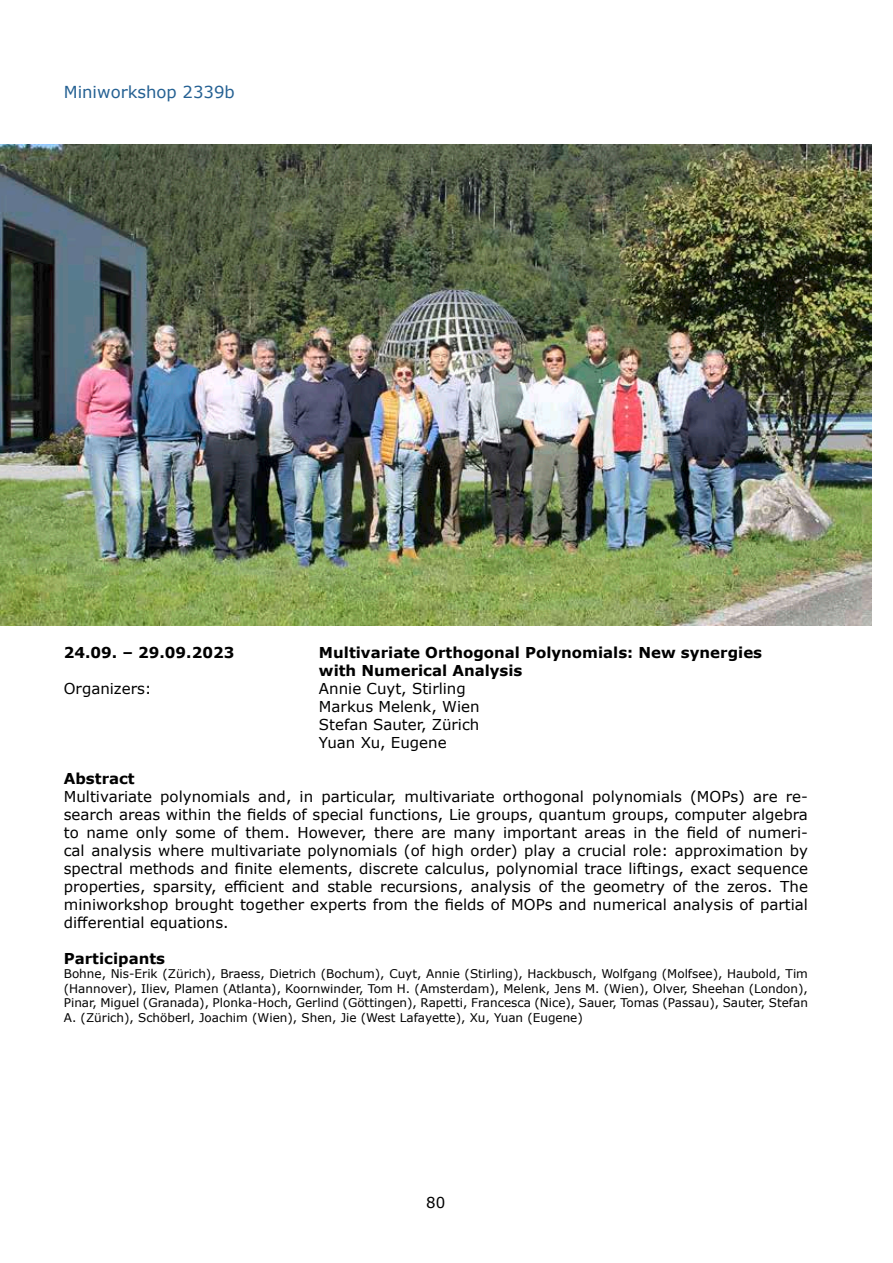
<style>
.page{position:relative;width:893px;height:1263px;background:#fff}
.page>*{position:absolute;margin:0;border:0;box-sizing:border-box;transform-origin:0 0}
.t1{font:16.5px "Verdana";color:#256193}
.t2{font:15px/18px "Verdana";color:#000}
.t3{font:700 15px/18px "Verdana";color:#000}
.t4{font:12px/14.4px "Verdana";color:#000;text-align:justify}
</style>
<div class="page">
<img style="left:0;top:145px;width:872px;height:480px">
<p class="t1" style="left:64px;top:80px;width:173px">Miniworkshop 2339b</p>
<p class="t3" style="left:64px;top:643px;width:172px">24.09. – 29.09.2023</p>
<p class="t3" style="left:319px;top:643px;width:445px">Multivariate Orthogonal Polynomials: New synergies with Numerical Analysis</p>
<p class="t2" style="left:64px;top:679px;width:89px">Organizers:</p>
<p class="t2" style="left:319px;top:679px;width:162px">Annie Cuyt, Stirling<br>Markus Melenk, Wien<br>Stefan Sauter, Zürich<br>Yuan Xu, Eugene</p>
<p class="t3" style="left:64px;top:769px;width:72px">Abstract</p>
<p class="t2" style="left:64px;top:787px;width:746px;text-align:justify">Multivariate polynomials and, in particular, multivariate orthogonal polynomials (MOPs) are re&shy;search areas within the fields of special functions, Lie groups, quantum groups, computer algebra to name only some of them. However, there are many important areas in the field of numeri&shy;cal analysis where multivariate polynomials (of high order) play a crucial role: approximation by spectral methods and finite elements, discrete calculus, polynomial trace liftings, exact sequence properties, sparsity, efficient and stable recursions, analysis of the geometry of the zeros. The miniworkshop brought together experts from the fields of MOPs and numerical analysis of partial differential equations.</p>
<p class="t3" style="left:64px;top:949px;width:103px">Participants</p>
<p class="t4" style="left:64px;top:966px;width:746px">Bohne, Nis-Erik (Zürich), Braess, Dietrich (Bochum), Cuyt, Annie (Stirling), Hackbusch, Wolfgang (Molfsee), Haubold, Tim (Hannover), Iliev, Plamen (Atlanta), Koornwinder, Tom H. (Amsterdam), Melenk, Jens M. (Wien), Olver, Sheehan (London), Pinar, Miguel (Granada), Plonka-Hoch, Gerlind (Göttingen), Rapetti, Francesca (Nice), Sauer, Tomas (Passau), Sauter, Stefan A. (Zürich), Schöberl, Joachim (Wien), Shen, Jie (West Lafayette), Xu, Yuan (Eugene)</p>
<p class="t2" style="left:426px;top:1193px;width:21px">80</p>
</div>
